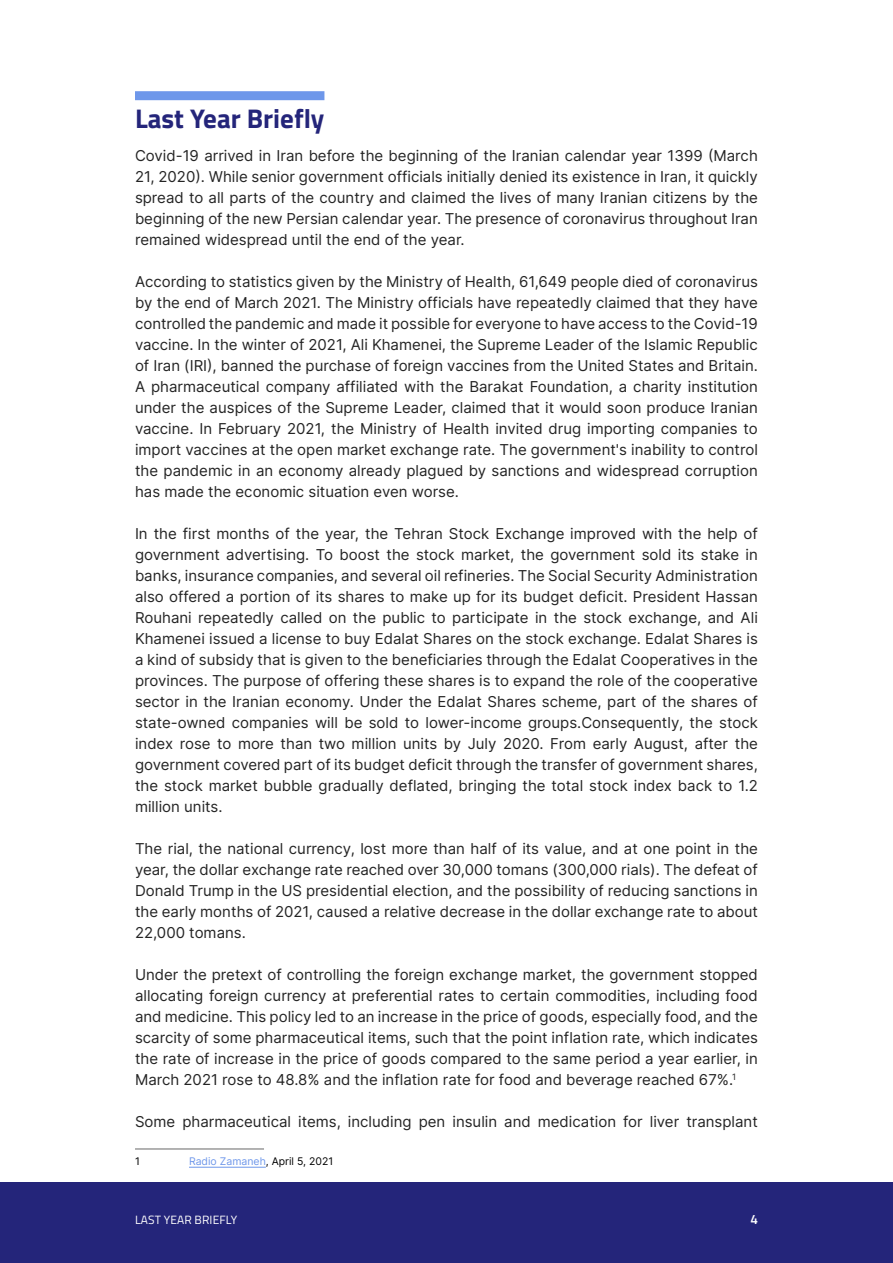
<style>
.page{position:relative;width:893px;height:1263px;background:#fff}
.page>*{position:absolute;margin:0;border:0;box-sizing:border-box;transform-origin:0 0}
.t1{font:700 27px "Titillium Web";color:#24257a}
.t2{font:15px/21px "Inter";color:#242424;text-align:justify}
.t3{font:600 13.5px "Titillium Web";color:#fff}
.t4{font:12px "Titillium Web";color:#fff}
.t5{font:10.5px "Inter";color:#6e97ea}
.t6{font:10.5px "Inter";color:#000}
.s1{color:#000}
</style>
<div class="page">
<div style="left:0;top:1182px;width:893px;height:81px;background:#24257a"></div>
<div style="left:135px;top:91px;width:189px;height:9px;background:#6e97ea"></div>
<hr style="left:135px;top:1148px;width:129px;height:1px;background:#676868">
<hr style="left:189px;top:1167px;width:77px;height:1px;background:#6e97ea">
<h1 class="t1" style="left:135px;top:98px;width:191px">Last Year Briefly</h1>
<p class="t2" style="left:135px;top:145px;width:624px">Covid-19 arrived in Iran before the beginning of the Iranian calendar year 1399 (March 21, 2020). While senior government officials initially denied its existence in Iran, it quickly spread to all parts of the country and claimed the lives of many Iranian citizens by the beginning of the new Persian calendar year. The presence of coronavirus throughout Iran remained widespread until the end of the year.</p>
<p class="t2" style="left:135px;top:271px;width:624px">According to statistics given by the Ministry of Health, 61,649 people died of coronavirus by the end of March 2021. The Ministry officials have repeatedly claimed that they have controlled the pandemic and made it possible for everyone to have access to the Covid-19 vaccine. In the winter of 2021, Ali Khamenei, the Supreme Leader of the Islamic Republic of Iran (IRI), banned the purchase of foreign vaccines from the United States and Britain.<br>A pharmaceutical company affiliated with the Barakat Foundation, a charity institution under the auspices of the Supreme Leader, claimed that it would soon produce Iranian vaccine. In February 2021, the Ministry of Health invited drug importing companies to import vaccines at the open market exchange rate. The government's inability to control the pandemic in an economy already plagued by sanctions and widespread corruption has made the economic situation even worse.</p>
<p class="t2" style="left:135px;top:523px;width:624px">In the first months of the year, the Tehran Stock Exchange improved with the help of government advertising. To boost the stock market, the government sold its stake in banks, insurance companies, and several oil refineries. The Social Security Administration also offered a portion of its shares to make up for its budget deficit. President Hassan Rouhani repeatedly called on the public to participate in the stock exchange, and Ali Khamenei issued a license to buy Edalat Shares on the stock exchange. Edalat Shares is a kind of subsidy that is given to the beneficiaries through the Edalat Cooperatives in the provinces. The purpose of offering these shares is to expand the role of the cooperative sector in the Iranian economy. Under the Edalat Shares scheme, part of the shares of state-owned companies will be sold to lower-income groups.Consequently, the stock index rose to more than two million units by July 2020. From early August, after the government covered part of its budget deficit through the transfer of government shares, the stock market bubble gradually deflated, bringing the total stock index back to 1.2 million units.</p>
<p class="t2" style="left:135px;top:838px;width:624px">The rial, the national currency, lost more than half of its value, and at one point in the year, the dollar exchange rate reached over 30,000 tomans (300,000 rials). The defeat of Donald Trump in the US presidential election, and the possibility of reducing sanctions in the early months of 2021, caused a relative decrease in the dollar exchange rate to about 22,000 tomans.</p>
<p class="t2" style="left:135px;top:964px;width:624px">Under the pretext of controlling the foreign exchange market, the government stopped allocating foreign currency at preferential rates to certain commodities, including food and medicine. This policy led to an increase in the price of goods, especially food, and the scarcity of some pharmaceutical items, such that the point inflation rate, which indicates the rate of increase in the price of goods compared to the same period a year earlier, in March 2021 rose to 48.8% and the inflation rate for food and beverage reached 67%.<sup>1</sup></p>
<p class="t2" style="left:135px;top:1111px;width:624px">Some pharmaceutical items, including pen insulin and medication for liver transplant</p>
<p class="t6" style="left:135px;top:1154px;width:6px">1</p>
<p class="t5" style="left:189px;top:1154px;width:146px">Radio Zamaneh<span class="s1">, April 5, 2021</span></p>
<p class="t4" style="left:135px;top:1211px;width:14px">LAST</p>
<p class="t4" style="left:164px;top:1211px;width:15px">YEAR</p>
<p class="t4" style="left:195px;top:1211px;width:15px">BRIEFLY</p>
<p class="t3" style="left:750px;top:1209px;width:9px">4</p>
</div>
